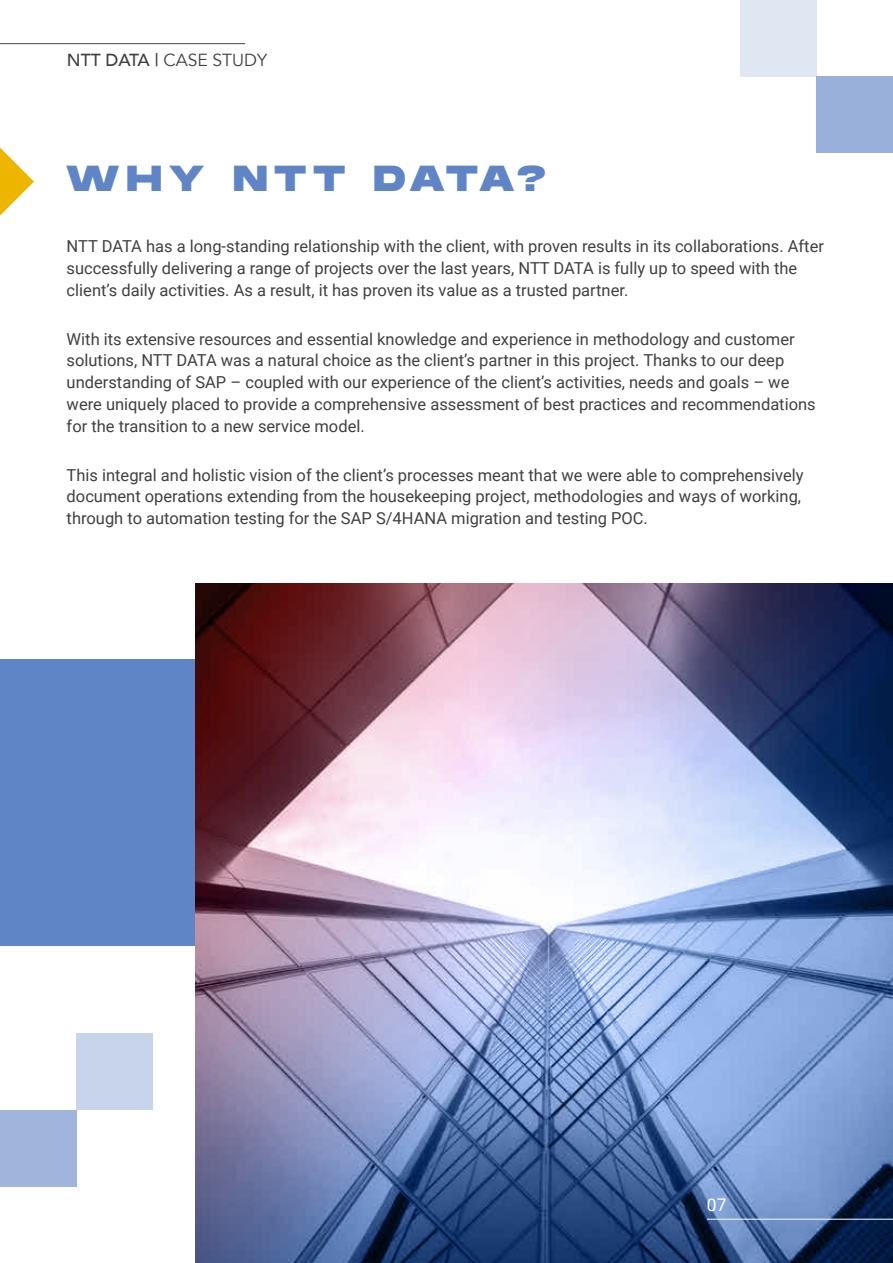
<style>
.page{position:relative;width:893px;height:1263px;background:#fff}
.page>*{position:absolute;margin:0;border:0;box-sizing:border-box;transform-origin:0 0}
.t1{font:800 36px "Monument Extended";letter-spacing:.2em;color:#6085c6}
.t2{font:17.4px "Avenir";color:#404040}
.t3{font:17.4px "Roboto";color:#fff}
.t4{font:16.5px/21.8px "Roboto";color:#404040}
.s1{font-weight:500}
</style>
<div class="page">
<div style="left:0;top:659px;width:893px;height:287px;background:#6085c6"></div>
<img style="left:195px;top:583px;width:698px;height:680px">
<hr style="left:0;top:43px;width:245px;height:1px;background:#404040">
<hr style="left:707px;top:1219px;width:186px;height:1px;background:#fff">
<svg style="left:0;top:148px;width:34px;height:68px"></svg>
<div style="left:0;top:1110px;width:77px;height:76px;background:#9fb5dc"></div>
<div style="left:76px;top:1033px;width:77px;height:77px;background:#c7d4eb"></div>
<div style="left:816px;top:76px;width:77px;height:77px;background:#98b0da"></div>
<div style="left:740px;top:0;width:76px;height:77px;background:#dfe7f3"></div>
<p class="t2" style="left:67px;top:50px;width:202px"><span class="s1">NTT DATA |</span> CASE STUDY</p>
<h1 class="t1" style="left:66px;top:152px;width:481px">WHY NTT DATA?</h1>
<p class="t4" style="left:67px;top:235px;width:759px">NTT DATA has a long-standing relationship with the client, with proven results in its collaborations. After successfully delivering a range of projects over the last years, NTT DATA is fully up to speed with the client’s daily activities. As a result, it has proven its value as a trusted partner.</p>
<p class="t4" style="left:67px;top:327px;width:751px">With its extensive resources and essential knowledge and experience in methodology and customer solutions, NTT DATA was a natural choice as the client’s partner in this project. Thanks to our deep understanding of SAP – coupled with our experience of the client’s activities, needs and goals – we were uniquely placed to provide a comprehensive assessment of best practices and recommendations for the transition to a new service model.</p>
<p class="t4" style="left:67px;top:463px;width:739px">This integral and holistic vision of the client’s processes meant that we were able to comprehensively document operations extending from the housekeeping project, methodologies and ways of working, through to automation testing for the SAP S/4HANA migration and testing POC.</p>
<p class="t3" style="left:707px;top:1193px;width:21px">07</p>
</div>
